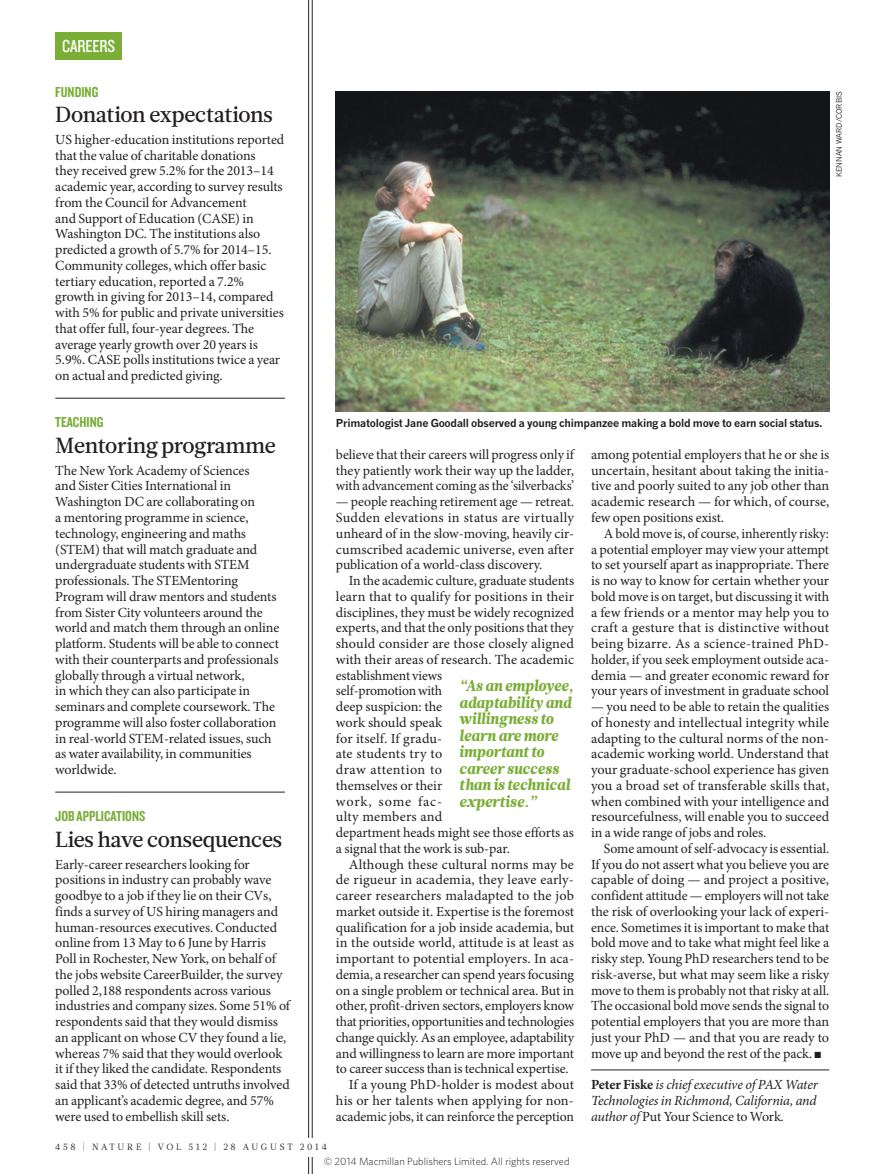
<style>
.page{position:relative;width:893px;height:1174px;background:#fff}
.page>*{position:absolute;margin:0;border:0;box-sizing:border-box;transform-origin:0 0}
.BRIEF_HEAD{font:500 21.75px "Glosa Math";letter-spacing:-.01em;color:#231f20}
.t1{font:18px "Knockout 29 Junior Ltweight";letter-spacing:-.005em;color:#fff}
.PULL_QUOTE{font:italic 900 15.75px/16.5px "Glosa Math";letter-spacing:-.005em;color:#7aae36;scale:.95 1}
.BRIEF_STRAP{font:15px "Knockout 49 Liteweight";color:#7aae36}
.BODY_INDENT{font:13.95px/15.8px "Minion Pro";letter-spacing:-.005em;color:#231f20;text-align:justify}
.BRIEF_BODY{font:13.95px/15.8px "Minion Pro";letter-spacing:-.005em;color:#231f20}
.BODY_TEXT_R_L_1ST_PA{font:13.95px/15.8px "Minion Pro";letter-spacing:-.005em;color:#231f20}
.AUTHOR_DETAILS{font:italic 13.95px/15.8px "Minion Pro";letter-spacing:-.015em;color:#231f20;text-align:justify}
.PIC_CAPTION{font:700 10.8px "News Gothic MTOT";letter-spacing:-.02em;color:#231f20}
.t2{font:300 10.5px "Whitney";color:#1d1d1b}
.t3{font:9px "Glosa Math";letter-spacing:.3em;color:#231f20}
.PIC_CREDIT{font:7.5px "News Gothic MTOT";color:#231f20}
.s1{font-weight:700;font-style:normal}
.s2{font-style:normal}
</style>
<div class="page">
<hr style="left:312px;top:0;width:1px;height:1174px;background:#231f20">
<hr style="left:308px;top:0;width:1px;height:1174px;background:#231f20">
<hr style="left:55px;top:792px;width:230px;height:1px;background:#231f20">
<hr style="left:55px;top:398px;width:230px;height:1px;background:#231f20">
<hr style="left:591px;top:1069px;width:238px;height:1px;background:#231f20">
<img style="left:336px;top:91px;width:493px;height:321px">
<div style="left:55px;top:1137px;width:362px;height:19px;background:#fff"></div>
<div style="left:55px;top:32px;width:67px;height:27px;background:#7aae36"></div>
<p class="t1" style="left:62px;top:34px;width:55px">CAREERS</p>
<p class="BRIEF_STRAP" style="left:55px;top:82px;width:45px">FUNDING</p>
<p class="BRIEF_HEAD" style="left:55px;top:100px;width:219px">Donation expectations</p>
<p class="BRIEF_BODY" style="left:55px;top:132px;width:231px">US higher-education institutions reported that the value of charitable donations<br>they received grew 5.2% for the 2013–14 academic year, according to survey results from the Council for Advancement<br>and Support of Education (CASE) in Washington DC. The institutions also predicted a growth of 5.7% for 2014–15.<br>Community colleges, which offer basic tertiary education, reported a 7.2% growth in giving for 2013–14, compared with 5% for public and private universities that offer full, four-year degrees. The average yearly growth over 20 years is 5.9%. CASE polls institutions twice a year on actual and predicted giving.</p>
<p class="PIC_CREDIT" style="left:835px;top:177px;width:87px;rotate:-90deg">KENNAN WARD/CORBIS</p>
<p class="BRIEF_STRAP" style="left:55px;top:413px;width:50px">TEACHING</p>
<p class="BRIEF_HEAD" style="left:55px;top:431px;width:222px">Mentoring programme</p>
<p class="BRIEF_BODY" style="left:55px;top:462px;width:226px">The New York Academy of Sciences<br>and Sister Cities International in Washington DC are collaborating on<br>a mentoring programme in science, technology, engineering and maths (STEM) that will match graduate and undergraduate students with STEM professionals. The STEMentoring Program will draw mentors and students from Sister City volunteers around the world and match them through an online platform. Students will be able to connect with their counterparts and professionals globally through a virtual network,<br>in which they can also participate in seminars and complete coursework. The programme will also foster collaboration in real-world STEM-related issues, such as water availability, in communities worldwide.</p>
<p class="BRIEF_STRAP" style="left:55px;top:807px;width:92px">JOB APPLICATIONS</p>
<p class="BRIEF_HEAD" style="left:55px;top:825px;width:229px">Lies have consequences</p>
<p class="BODY_TEXT_R_L_1ST_PA" style="left:55px;top:856px;width:236px">Early-career researchers looking for positions in industry can probably wave goodbye to a job if they lie on their CVs, finds a survey of US hiring managers and human-resources executives. Conducted online from 13 May to 6 June by Harris Poll in Rochester, New York, on behalf of the jobs website CareerBuilder, the survey polled 2,188 respondents across various industries and company sizes. Some 51% of respondents said that they would dismiss an applicant on whose CV they found a lie, whereas 7% said that they would overlook it if they liked the candidate. Respondents said that 33% of detected untruths involved an applicant’s academic degree, and 57% were used to embellish skill sets.</p>
<p class="t3" style="left:55px;top:1141px;width:273px">458 | NATURE | VOL 512 | 28 AUGUST 2014</p>
<p class="PIC_CAPTION" style="left:336px;top:417px;width:488px">Primatologist Jane Goodall observed a young chimpanzee making a bold move to earn social status.</p>
<p class="BODY_INDENT" style="left:336px;top:447px;width:240px">believe that their careers will progress only if they patiently work their way up the ladder, with advancement coming as the ‘silverbacks’</p>
<p class="BODY_INDENT" style="left:336px;top:494px;width:240px">— people reaching retirement age — retreat.<br>Sudden elevations in status are virtually unheard of in the slow-moving, heavily cir&shy;cumscribed academic universe, even after publication of a world-class discovery.</p>
<p class="BODY_INDENT" style="left:336px;top:573px;width:240px;text-align:left;text-indent:13px">In the academic culture, graduate students learn that to qualify for positions in their disciplines, they must be widely recognized experts, and that the only positions that they should consider are those closely aligned with their areas of research. The academic establishment views<br>self-promotion with<br>deep suspicion: the<br>work should speak<br>for itself. If gradu-<br>ate students try to<br>draw attention to<br>themselves or their<br>work, some fac-<br>ulty members and<br>department heads might see those efforts as a signal that the work is sub-par.</p>
<p class="BODY_INDENT" style="left:336px;top:856px;width:240px;text-indent:13px">Although these cultural norms may be de rigueur in academia, they leave early&shy;career researchers maladapted to the job market outside it. Expertise is the foremost qualification for a job inside academia, but in the outside world, attitude is at least as important to potential employers. In aca&shy;demia, a researcher can spend years focusing on a single problem or technical area. But in other, profit-driven sectors, employers know that priorities, opportunities and technologies change quickly. As an employee, adaptability and willingness to learn are more important to career success than is technical expertise.</p>
<p class="BODY_INDENT" style="left:336px;top:1077px;width:240px;text-indent:13px">If a young PhD-holder is modest about his or her talents when applying for non&shy;academic jobs, it can reinforce the perception</p>
<p class="PULL_QUOTE" style="left:459px;top:678px;width:122px">“As an employee, adaptability and willingness to learn are more important to career success than is technical expertise.”</p>
<p class="BODY_INDENT" style="left:591px;top:447px;width:240px">among potential employers that he or she is uncertain, hesitant about taking the initia&shy;tive and poorly suited to any job other than academic research — for which, of course, few open positions exist.</p>
<p class="BODY_INDENT" style="left:591px;top:525px;width:240px;text-indent:13px">A bold move is, of course, inherently risky: a potential employer may view your attempt to set yourself apart as inappropriate. There is no way to know for certain whether your bold move is on target, but discussing it with a few friends or a mentor may help you to craft a gesture that is distinctive without being bizarre. As a science-trained PhD&shy;holder, if you seek employment outside aca&shy;demia — and greater economic reward for your years of investment in graduate school</p>
<p class="BODY_INDENT" style="left:591px;top:699px;width:240px">— you need to be able to retain the qualities of honesty and intellectual integrity while adapting to the cultural norms of the non&shy;academic working world. Understand that your graduate-school experience has given you a broad set of transferable skills that, when combined with your intelligence and resourcefulness, will enable you to succeed in a wide range of jobs and roles.</p>
<p class="BODY_INDENT" style="left:591px;top:840px;width:240px;text-indent:13px">Some amount of self-advocacy is essential.<br>If you do not assert what you believe you are capable of doing — and project a positive, confident attitude — employers will not take the risk of overlooking your lack of experi&shy;ence. Sometimes it is important to make that bold move and to take what might feel like a risky step. Young PhD researchers tend to be risk-averse, but what may seem like a risky move to them is probably not that risky at all.<br>The occasional bold move sends the signal to potential employers that you are more than just your PhD — and that you are ready to move up and beyond the rest of the pack. ■</p>
<p class="AUTHOR_DETAILS" style="left:591px;top:1077px;width:228px"><span class="s1">Peter Fiske</span> is chief executive of PAX Water Technologies in Richmond, California, and author of <span class="s2">Put Your Science to Work</span>.</p>
<p class="t2" style="left:324px;top:1154px;width:247px">© 2014 Macmillan Publishers Limited. All rights reserved</p>
</div>
